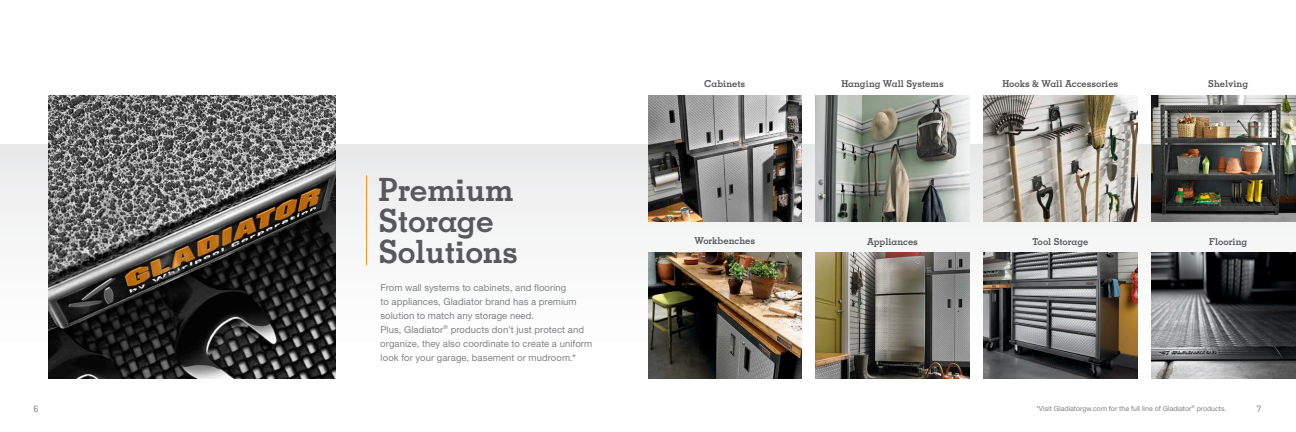
<style>
.page{position:relative;width:1296px;height:432px;background:#fff}
.page>*{position:absolute;margin:0;border:0;box-sizing:border-box;transform-origin:0 0}
.t1{font:700 32px/31px "Memphis";letter-spacing:-.01em;color:#58595b}
.t2{font:9.5px/14px "Helvetica Neue";letter-spacing:.005em;color:#808285}
.t3{font:700 9.5px "Memphis";color:#58595b}
.t4{font:500 9px "Memphis";color:#808285}
.t5{font:7px "Helvetica Neue";color:#808285}
.s1{font-size:11px}
</style>
<div class="page">
<div style="left:0;top:144px;width:1296px;height:288px;background:linear-gradient(to bottom,#ededee,#fff)"></div>
<img style="left:27px;top:423px;width:594px;height:9px">
<img style="left:675px;top:423px;width:594px;height:9px">
<img style="left:48px;top:95px;width:288px;height:283px">
<img style="left:648px;top:95px;width:154px;height:126px">
<img style="left:816px;top:95px;width:153px;height:126px">
<img style="left:984px;top:95px;width:153px;height:126px">
<img style="left:1151px;top:95px;width:145px;height:126px">
<img style="left:648px;top:252px;width:154px;height:126px">
<img style="left:816px;top:252px;width:153px;height:126px">
<img style="left:984px;top:252px;width:153px;height:126px">
<img style="left:1151px;top:252px;width:145px;height:126px">
<hr style="left:366px;top:175px;width:1px;height:90px;background:#f7941d">
<h1 class="t1" style="left:379px;top:173px;width:141px">Premium<br>Storage<br>Solutions</h1>
<p class="t2" style="left:380px;top:280px;width:213px">From wall systems to cabinets, and flooring<br>to appliances, Gladiator brand has a premium solution to match any storage need.<br>Plus, Gladiator<sup>®</sup> products don’t just protect and organize, they also coordinate to create a uniform look for your garage, basement or mudroom.<span class="s1">*</span></p>
<p class="t3" style="left:704px;top:78px;width:43px">Cabinets</p>
<p class="t3" style="left:694px;top:235px;width:62px">Workbenches</p>
<p class="t3" style="left:841px;top:78px;width:104px">Hanging Wall Systems</p>
<p class="t3" style="left:1002px;top:78px;width:118px">Hooks &amp; Wall Accessories</p>
<p class="t3" style="left:867px;top:235px;width:52px">Appliances</p>
<p class="t3" style="left:1032px;top:235px;width:58px">Tool Storage</p>
<p class="t3" style="left:1208px;top:78px;width:41px">Shelving</p>
<p class="t3" style="left:1209px;top:235px;width:40px">Flooring</p>
<p class="t4" style="left:34px;top:403px;width:6px">6</p>
<p class="t4" style="left:1257px;top:403px;width:6px">7</p>
<p class="t5" style="left:1037px;top:404px;width:192px">*Visit Gladiatorgw.com for the full line of Gladiator<sup>®</sup> products.</p>
</div>
